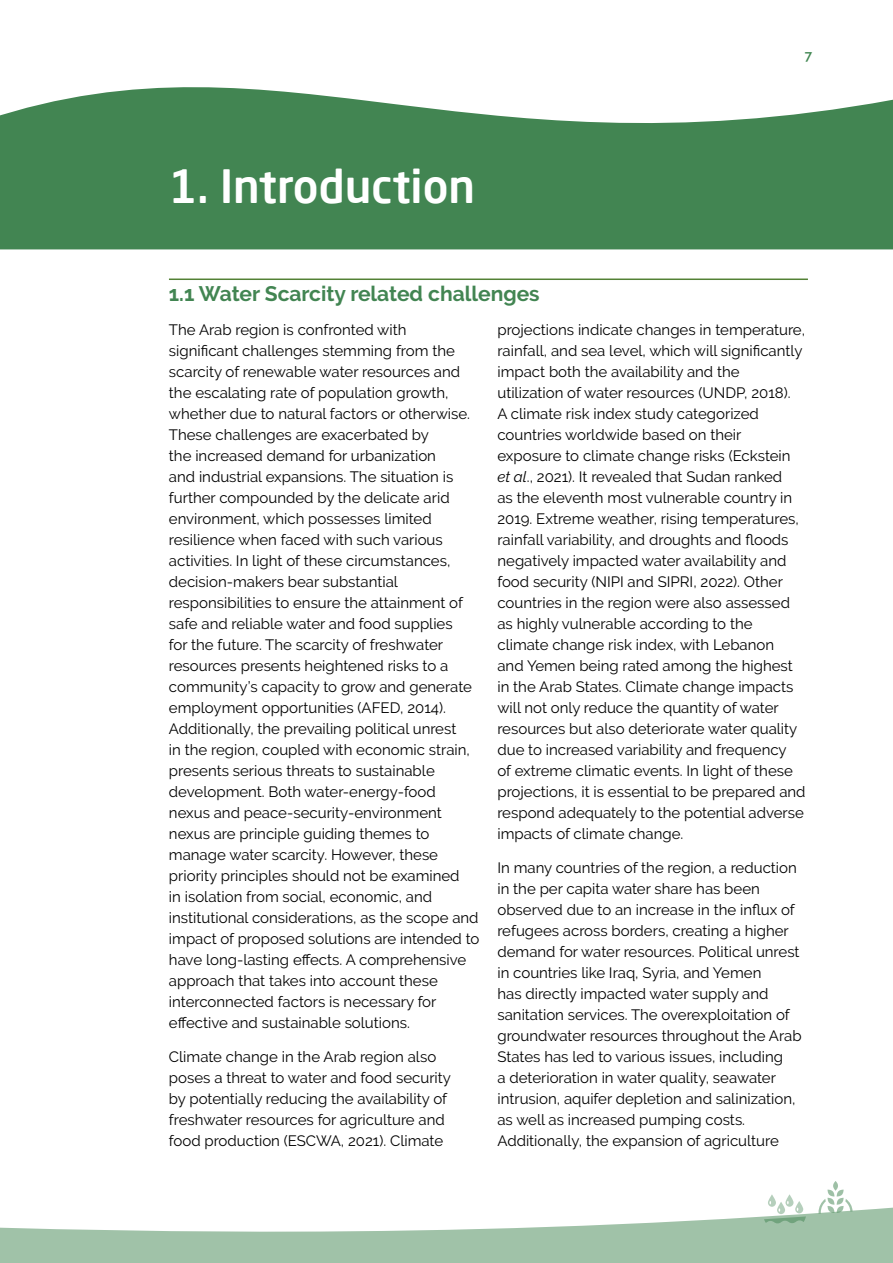
<style>
.page{position:relative;width:893px;height:1263px;background:#fff}
.page>*{position:absolute;margin:0;border:0;box-sizing:border-box;transform-origin:0 0}
.t1{font:500 45px "Neo Sans Arabic";color:#fff}
.t2{font:700 21px "Raleway";color:#428552}
.t3{font:15px/21px "Raleway";color:#000}
.t4{font:600 13.5px "Raleway";color:#408651}
.s1{font-style:italic}
</style>
<div class="page">
<svg style="left:827px;top:1188px;width:17px;height:7px"></svg>
<svg style="left:833px;top:1181px;width:5px;height:9px"></svg>
<svg style="left:0;top:1195px;width:893px;height:68px;fill:#a0c2a8"></svg>
<svg style="left:0;top:87px;width:893px;height:162px;background:#589366"></svg>
<hr style="left:169px;top:278px;width:639px;height:2px;background:#538135">
<h1 class="t1" style="left:169px;top:151px;width:308px">1. Introduction</h1>
<p class="t4" style="left:805px;top:47px;width:9px">7</p>
<h2 class="t2" style="left:169px;top:282px;width:372px">1.1 Water Scarcity related challenges</h2>
<p class="t3" style="left:169px;top:319px;width:312px">The Arab region is confronted with significant challenges stemming from the scarcity of renewable water resources and the escalating rate of population growth, whether due to natural factors or otherwise.<br>These challenges are exacerbated by<br>the increased demand for urbanization<br>and industrial expansions. The situation is further compounded by the delicate arid environment, which possesses limited resilience when faced with such various activities. In light of these circumstances, decision-makers bear substantial responsibilities to ensure the attainment of safe and reliable water and food supplies<br>for the future. The scarcity of freshwater resources presents heightened risks to a community’s capacity to grow and generate employment opportunities (AFED, 2014).<br>Additionally, the prevailing political unrest<br>in the region, coupled with economic strain, presents serious threats to sustainable development. Both water-energy-food nexus and peace-security-environment nexus are principle guiding themes to manage water scarcity. However, these priority principles should not be examined<br>in isolation from social, economic, and institutional considerations, as the scope and impact of proposed solutions are intended to have long-lasting effects. A comprehensive approach that takes into account these interconnected factors is necessary for effective and sustainable solutions.</p>
<p class="t3" style="left:169px;top:1046px;width:284px">Climate change in the Arab region also poses a threat to water and food security by potentially reducing the availability of freshwater resources for agriculture and food production (ESCWA, 2021). Climate</p>
<p class="t3" style="left:497px;top:319px;width:310px">projections indicate changes in temperature, rainfall, and sea level, which will significantly impact both the availability and the utilization of water resources (UNDP, 2018).<br>A climate risk index study categorized countries worldwide based on their exposure to climate change risks (Eckstein <span class="s1">et al</span>., 2021). It revealed that Sudan ranked<br>as the eleventh most vulnerable country in 2019. Extreme weather, rising temperatures, rainfall variability, and droughts and floods negatively impacted water availability and food security (NIPI and SIPRI, 2022). Other countries in the region were also assessed as highly vulnerable according to the climate change risk index, with Lebanon<br>and Yemen being rated among the highest in the Arab States. Climate change impacts will not only reduce the quantity of water resources but also deteriorate water quality due to increased variability and frequency<br>of extreme climatic events. In light of these projections, it is essential to be prepared and respond adequately to the potential adverse impacts of climate change.</p>
<p class="t3" style="left:497px;top:857px;width:306px">In many countries of the region, a reduction in the per capita water share has been observed due to an increase in the influx of refugees across borders, creating a higher demand for water resources. Political unrest in countries like Iraq, Syria, and Yemen<br>has directly impacted water supply and sanitation services. The overexploitation of groundwater resources throughout the Arab States has led to various issues, including<br>a deterioration in water quality, seawater intrusion, aquifer depletion and salinization, as well as increased pumping costs.<br>Additionally, the expansion of agriculture</p>
</div>
